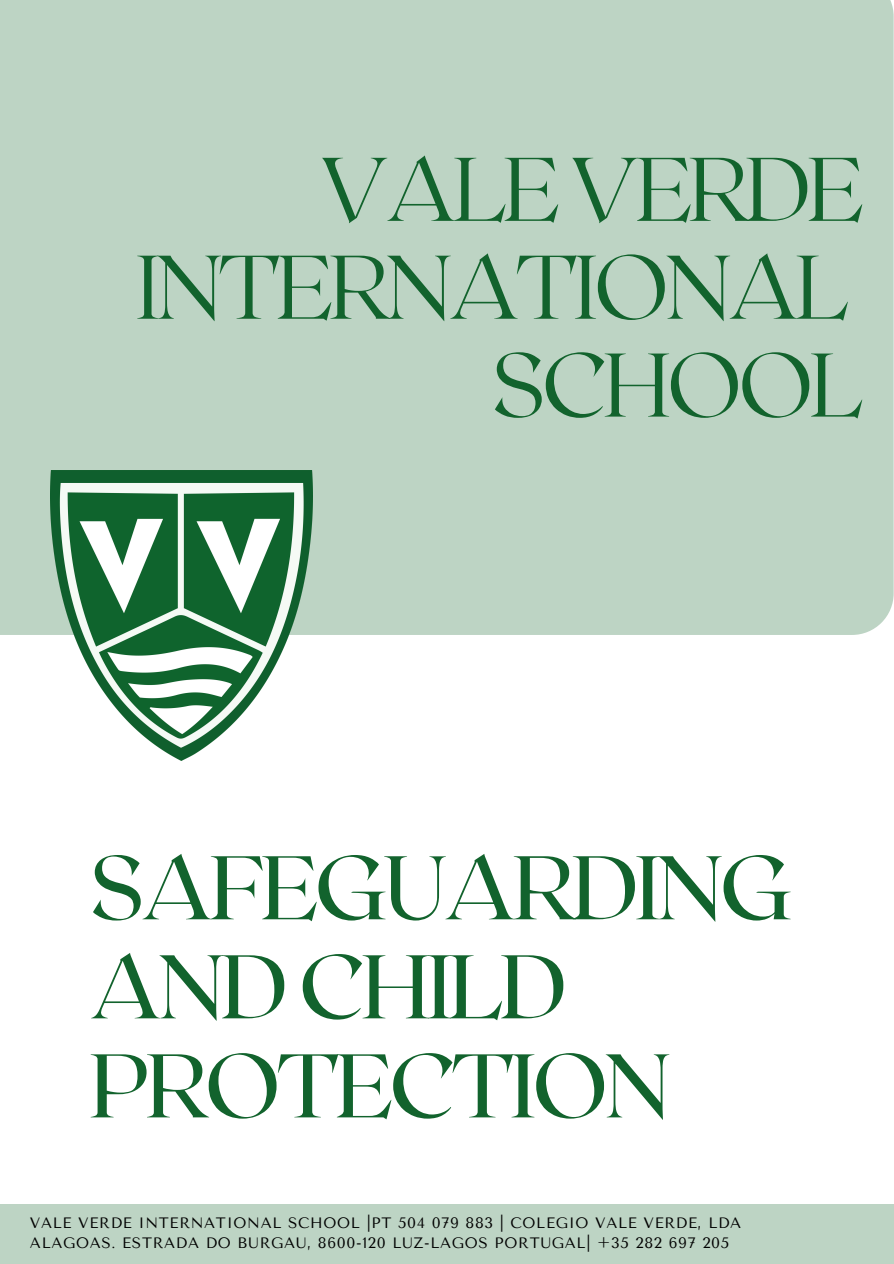
<style>
.page{position:relative;width:894px;height:1264px;background:#fff}
.page>*{position:absolute;margin:0;border:0;box-sizing:border-box;transform-origin:0 0}
.t1{font:90px/99px "Roxborough CF";letter-spacing:-.04em;color:#12632d}
.t2{font:100 90px/97.8px "Roxborough CF";letter-spacing:-.04em;color:#12632d;text-align:right}
.t3{font:15px "Tenor Sans";letter-spacing:.045em;color:#000}
</style>
<div class="page">
<div style="left:0;top:1204px;width:893px;height:59px;background:#bdd4c4"></div>
<div style="left:0;top:0;width:893px;height:635px;background:#bdd4c4"></div>
<img style="left:50px;top:470px;width:262px;height:291px">
<h1 class="t2" style="left:136px;top:136px;width:729px">VALE VERDE<br>INTERNATIONAL<br>SCHOOL</h1>
<p class="t1" style="left:89px;top:833px;width:703px">SAFEGUARDING<br>AND CHILD<br>PROTECTION</p>
<h1 class="t3" style="left:30px;top:1213px;width:712px">VALE VERDE INTERNATIONAL SCHOOL |PT 504 079 883 | COLEGIO VALE VERDE, LDA</h1>
<p class="t3" style="left:30px;top:1234px;width:700px">ALAGOAS. ESTRADA DO BURGAU, 8600-120 LUZ-LAGOS PORTUGAL| +35 282 697 205</p>
</div>
